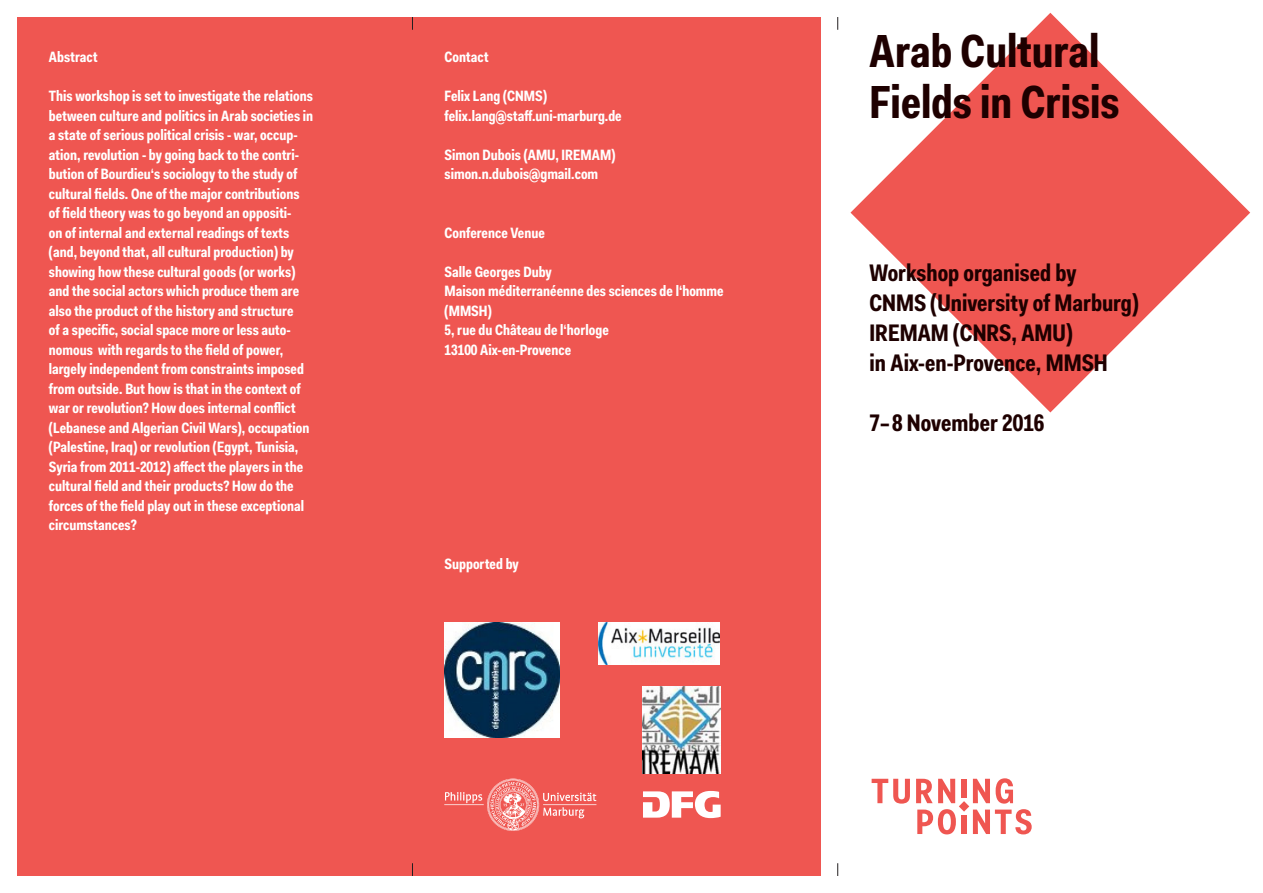
<style>
.page{position:relative;width:1263px;height:893px;background:#fff}
.page>*{position:absolute;margin:0;border:0;box-sizing:border-box;transform-origin:0 0}
.t1{font:700 46.5px/51px "Fakt Con Pro";color:#1e0000}
.t2{font:700 24px/30px "Fakt Con Pro";color:#1e0000}
.t3{font:700 15px/19.5px "Fakt Con Pro";color:#fff}
</style>
<div class="page">
<svg style="left:850px;top:13px;width:400px;height:399px"></svg>
<svg style="left:872px;top:779px;width:38px;height:25px"></svg>
<svg style="left:916px;top:778px;width:116px;height:56px"></svg>
<div style="left:17px;top:17px;width:804px;height:859px;background:#ef5651"></div>
<svg style="left:643px;top:791px;width:78px;height:27px"></svg>
<img style="left:445px;top:778px;width:151px;height:53px">
<svg style="left:837px;top:17px;width:1px;height:13px"></svg>
<svg style="left:837px;top:863px;width:1px;height:13px"></svg>
<svg style="left:412px;top:17px;width:1px;height:13px"></svg>
<svg style="left:412px;top:863px;width:1px;height:13px"></svg>
<img style="left:598px;top:623px;width:121px;height:41px">
<img style="left:642px;top:686px;width:79px;height:88px">
<img style="left:445px;top:623px;width:114px;height:115px">
<p class="t3" style="left:49px;top:47px;width:50px">Abstract</p>
<p class="t3" style="left:49px;top:86px;width:266px">This workshop is set to investigate the relations between culture and politics in Arab societies in a state of serious political crisis - war, occup&shy;ation, revolution - by going back to the contri&shy;bution of Bourdieu‘s sociology to the study of cultural fields. One of the major contributions of field theory was to go beyond an oppositi-<br>on of internal and external readings of texts (and, beyond that, all cultural production) by showing how these cultural goods (or works) and the social actors which produce them are also the product of the history and structure<br>of a specific, social space more or less auto&shy;nomous with regards to the field of power, largely independent from constraints imposed from outside. But how is that in the context of war or revolution? How does internal conflict (Lebanese and Algerian Civil Wars), occupation (Palestine, Iraq) or revolution (Egypt, Tunisia, Syria from 2011-2012) affect the players in the cultural field and their products? How do the forces of the field play out in these exceptional circumstances?</p>
<p class="t3" style="left:445px;top:47px;width:46px">Contact</p>
<p class="t3" style="left:445px;top:86px;width:104px">Felix Lang (CNMS)</p>
<p class="t3" style="left:445px;top:106px;width:179px">felix.lang@staff.uni-marburg.de</p>
<p class="t3" style="left:445px;top:145px;width:172px">Simon Dubois (AMU, IREMAM)</p>
<p class="t3" style="left:445px;top:164px;width:155px">simon.n.dubois@gmail.com</p>
<p class="t3" style="left:445px;top:223px;width:102px">Conference Venue</p>
<p class="t3" style="left:445px;top:262px;width:109px">Salle Georges Duby</p>
<p class="t3" style="left:445px;top:281px;width:281px">Maison méditerranéenne des sciences de l‘homme (MMSH)</p>
<p class="t3" style="left:445px;top:320px;width:166px">5, rue du Château de l‘horloge</p>
<p class="t3" style="left:445px;top:340px;width:128px">13100 Aix-en-Provence</p>
<p class="t3" style="left:445px;top:554px;width:76px">Supported by</p>
<p class="t1" style="left:869px;top:25px;width:252px">Arab Cultural<br>Fields in Crisis</p>
<p class="t2" style="left:869px;top:257px;width:208px">Workshop organised by</p>
<p class="t2" style="left:869px;top:287px;width:271px">CNMS (University of Marburg)<br>IREMAM (CNRS, AMU)</p>
<p class="t2" style="left:869px;top:347px;width:240px">in Aix-en-Provence, MMSH</p>
<p class="t2" style="left:869px;top:407px;width:176px">7–8 November 2016</p>
</div>
